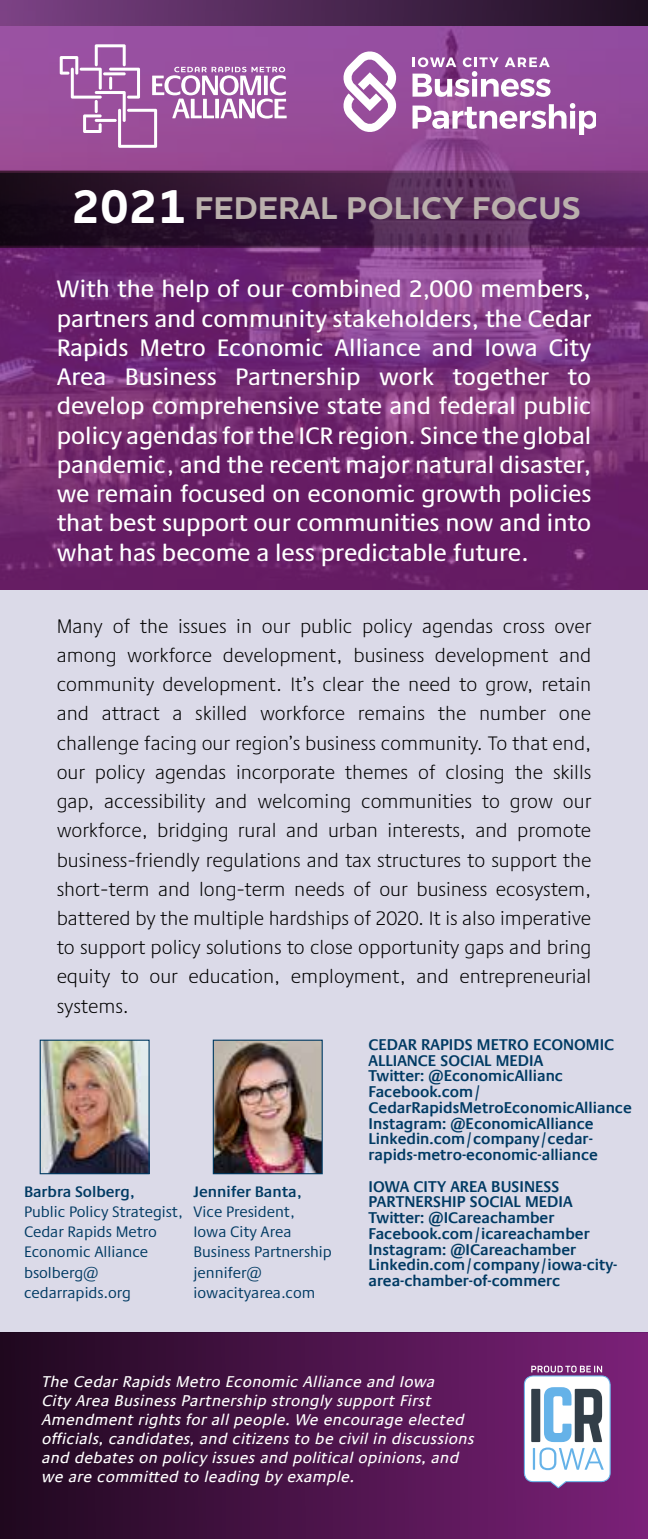
<style>
.page{position:relative;width:648px;height:1539px;background:#fff}
.page>*{position:absolute;margin:0;border:0;box-sizing:border-box;transform-origin:0 0}
.t1{font:700 31.95px "Houschka Pro";letter-spacing:.015em;color:#bab0ac}
.t2{font:500 24.75px/29.2px "Praxis Next";color:#fff;text-align:justify}
.t3{font:300 20.25px/29.2px "Praxis Next";color:#000;text-align:justify}
.t4{font:600 15.75px/15.8px "Praxis Com";color:#003a63}
.t5{font:italic 15.75px/18.9px "Praxis Com";letter-spacing:.03em;color:#fff}
.t6{font:15.75px/20.2px "Praxis Next";color:#003a63}
.t7{font:600 15.75px "Praxis Next";color:#003a63}
.s1{font-size:47.93px;color:#fff}
</style>
<div class="page">
<div style="left:0;top:520px;width:648px;height:812px;background:#dbdae8"></div>
<img style="left:0;top:25px;width:648px;height:565px">
<svg style="left:0;top:171px;width:648px;height:77px;background:#3f1b42"></svg>
<div style="left:0;top:0;width:648px;height:25px;background:linear-gradient(to right,#7b4185,#1d0f20)"></div>
<div style="left:0;top:1332px;width:648px;height:207px;background:linear-gradient(to right,#1f081e,#7b2179)"></div>
<img style="left:42px;top:1042px;width:106px;height:130px">
<div style="left:40px;top:1040px;width:110px;height:134px;border:1px solid #003a63"></div>
<img style="left:215px;top:1042px;width:106px;height:130px">
<div style="left:213px;top:1040px;width:110px;height:134px;border:1px solid #003a63"></div>
<svg style="left:60px;top:44px;width:227px;height:104px;background:#ab6eae"></svg>
<svg style="left:413px;top:103px;width:183px;height:32px"></svg>
<svg style="left:344px;top:51px;width:54px;height:83px"></svg>
<svg style="left:413px;top:57px;width:138px;height:40px"></svg>
<svg style="left:524px;top:1366px;width:87px;height:122px"></svg>
<h1 class="t1" style="left:71px;top:187px;width:511px"><span class="s1">2021</span> FEDERAL POLICY FOCUS</h1>
<p class="t2" style="left:57px;top:274px;width:536px">With the help of our combined 2,000 members, partners and community stakeholders, the Cedar Rapids Metro Economic Alliance and Iowa City Area Business Partnership work together to develop comprehensive state and federal public policy agendas for the ICR region. Since the global pandemic, and the recent major natural disaster, we remain focused on economic growth policies that best support our communities now and into what has become a less predictable future.</p>
<p class="t3" style="left:57px;top:611px;width:536px">Many of the issues in our public policy agendas cross over among workforce development, business development and community development. It’s clear the need to grow, retain and attract a skilled workforce remains the number one challenge facing our region’s business community. To that end, our policy agendas incorporate themes of closing the skills gap, accessibility and welcoming communities to grow our workforce, bridging rural and urban interests, and promote business-friendly regulations and tax structures to support the short-term and long-term needs of our business ecosystem, battered by the multiple hardships of 2020. It is also imperative to support policy solutions to close opportunity gaps and bring equity to our education, employment, and entrepreneurial systems.</p>
<p class="t7" style="left:24px;top:1179px;width:113px">Barbra Solberg,</p>
<p class="t6" style="left:24px;top:1201px;width:160px">Public Policy Strategist,<br>Cedar Rapids Metro<br>Economic Alliance bsolberg@ cedarrapids.org</p>
<p class="t7" style="left:194px;top:1179px;width:110px">Jennifer Banta,</p>
<p class="t6" style="left:194px;top:1201px;width:140px">Vice President,<br>Iowa City Area<br>Business Partnership jennifer@ iowacityarea.com</p>
<p class="t4" style="left:369px;top:1037px;width:265px">CEDAR RAPIDS METRO ECONOMIC<br>ALLIANCE SOCIAL MEDIA<br>Twitter: @EconomicAllianc<br>Facebook.com/<br>CedarRapidsMetroEconomicAlliance<br>Instagram: @EconomicAlliance<br>Linkedin.com/company/cedar&shy;rapids-metro-economic-alliance</p>
<p class="t4" style="left:369px;top:1178px;width:250px">IOWA CITY AREA BUSINESS<br>PARTNERSHIP SOCIAL MEDIA<br>Twitter: @ICareachamber<br>Facebook.com/icareachamber<br>Instagram: @ICareachamber<br>Linkedin.com/company/iowa-city&shy;area-chamber-of-commerc</p>
<p class="t5" style="left:42px;top:1372px;width:434px">The Cedar Rapids Metro Economic Alliance and Iowa<br>City Area Business Partnership strongly support First Amendment rights for all people. We encourage elected officials, candidates, and citizens to be civil in discussions and debates on policy issues and political opinions, and we are committed to leading by example.</p>
</div>
